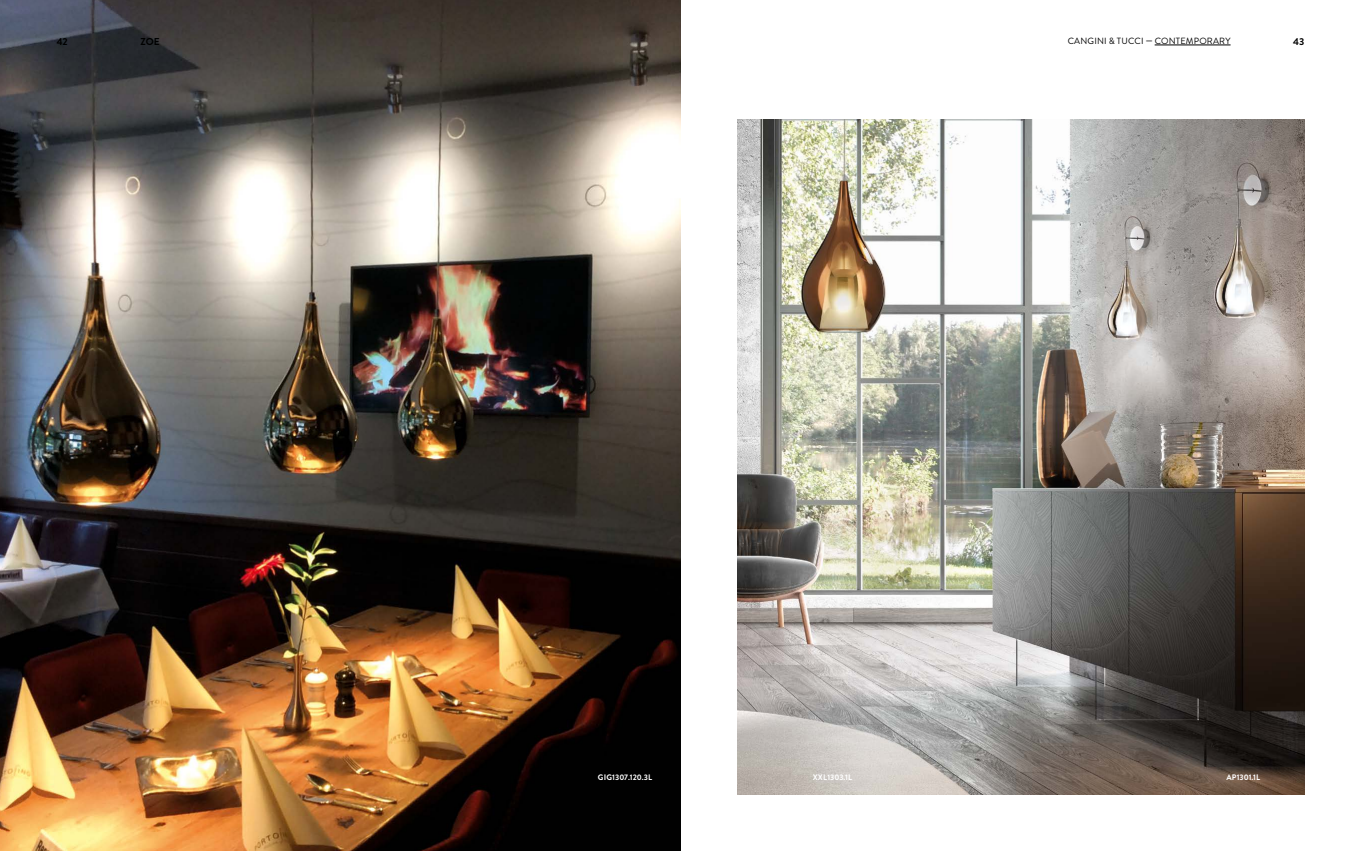
<style>
.page{position:relative;width:1361px;height:851px;background:#fff}
.page>*{position:absolute;margin:0;border:0;box-sizing:border-box;transform-origin:0 0}
.t1{font:700 10px "Brandon Grotesque";color:#000}
.t2{font:9px "Brandon Grotesque";letter-spacing:.02em;color:#000}
.t3{font:700 8px "Brandon Grotesque";letter-spacing:.005em;color:#fff}
.s1{font-weight:700}
</style>
<div class="page">
<img style="left:0;top:0;width:680px;height:850px">
<img style="left:737px;top:119px;width:567px;height:675px">
<hr style="left:1154px;top:45px;width:76px;height:1px;background:#000">
<p class="t1" style="left:57px;top:34px;width:13px">42</p>
<p class="t1" style="left:140px;top:34px;width:21px">ZOE</p>
<p class="t2" style="left:1067px;top:35px;width:164px">CANGINI &amp; TUCCI <span class="s1">—</span> CONTEMPORARY</p>
<p class="t1" style="left:1293px;top:34px;width:13px">43</p>
<p class="t3" style="left:598px;top:771px;width:56px">GIG1307.120.3L</p>
<p class="t3" style="left:813px;top:771px;width:41px">XXL1303.1L</p>
<p class="t3" style="left:1226px;top:771px;width:35px">AP1301.1L</p>
</div>
